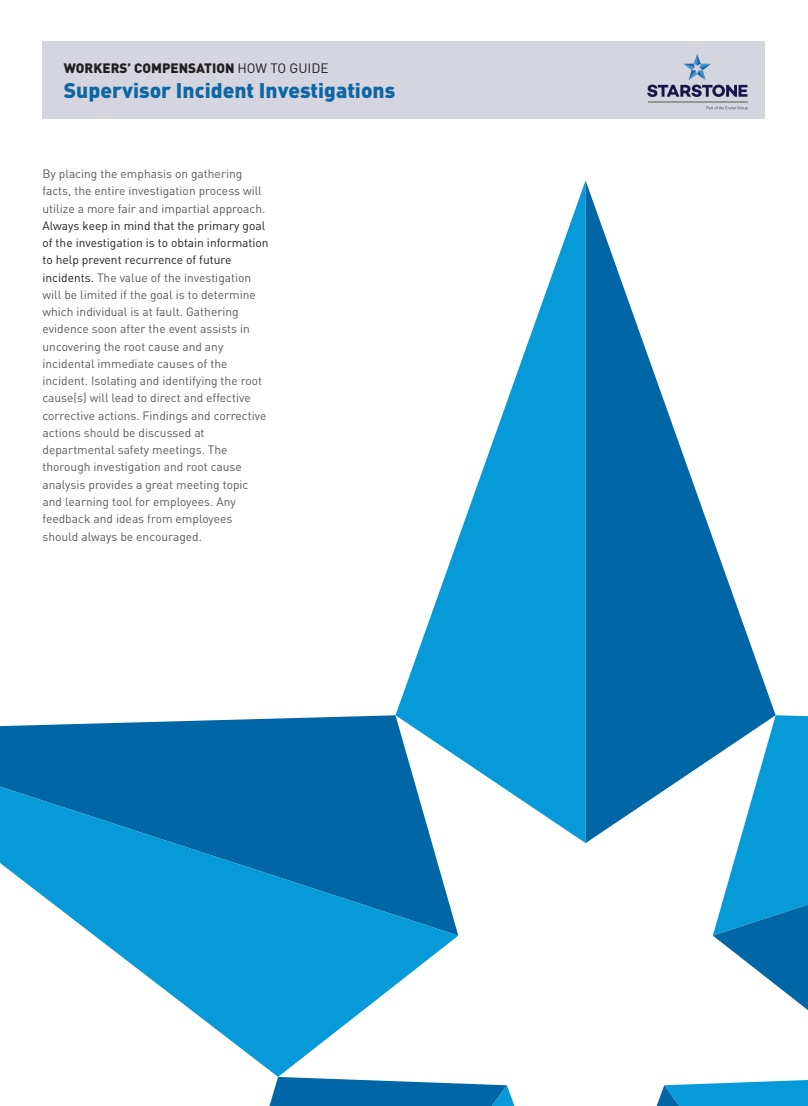
<style>
.page{position:relative;width:808px;height:1106px;background:#fff}
.page>*{position:absolute;margin:0;border:0;box-sizing:border-box;transform-origin:0 0}
.Factsheet_Title{font:900 21px "DIN";color:#0e66a4}
.Factsheet_Title-2{font:900 13.5px "DIN";color:#231f20}
.Body{font:12px/17.2px "DIN";color:#57585a}
.s1{font-weight:400}
.s2{color:#231f20}
</style>
<div class="page">
<svg style="left:395px;top:182px;width:190px;height:661px;fill:#069ad9"></svg>
<svg style="left:586px;top:182px;width:190px;height:661px;fill:#0066a5"></svg>
<svg style="left:713px;top:715px;width:95px;height:295px"></svg>
<svg style="left:657px;top:1080px;width:151px;height:26px"></svg>
<svg style="left:269px;top:1076px;width:245px;height:30px"></svg>
<svg style="left:0;top:715px;width:458px;height:71px;fill:#0066a5"></svg>
<svg style="left:0;top:786px;width:458px;height:290px"></svg>
<div style="left:43px;top:41px;width:722px;height:78px;background:#d4d5df"></div>
<hr style="left:647px;top:101px;width:100px;height:2px;background:#969698">
<svg style="left:707px;top:106px;width:40px;height:4px"></svg>
<svg style="left:647px;top:54px;width:100px;height:43px"></svg>
<p class="Factsheet_Title-2" style="left:64px;top:59px;width:266px">WORKERS’ COMPENSATION <span class="s1">HOW TO GUIDE</span></p>
<p class="Factsheet_Title" style="left:64px;top:76px;width:333px">Supervisor Incident Investigations</p>
<p class="Body" style="left:43px;top:165px;width:228px">By placing the emphasis on gathering facts, the entire investigation process will utilize a more fair and impartial approach.<br><span class="s2">Always keep in mind that the primary goal of the investigation is to obtain information to help prevent recurrence of future incidents.</span> The value of the investigation will be limited if the goal is to determine which individual is at fault. Gathering evidence soon after the event assists in uncovering the root cause and any incidental immediate causes of the incident. Isolating and identifying the root cause(s) will lead to direct and effective corrective actions. Findings and corrective actions should be discussed at departmental safety meetings. The thorough investigation and root cause analysis provides a great meeting topic and learning tool for employees. Any feedback and ideas from employees should always be encouraged.</p>
</div>
